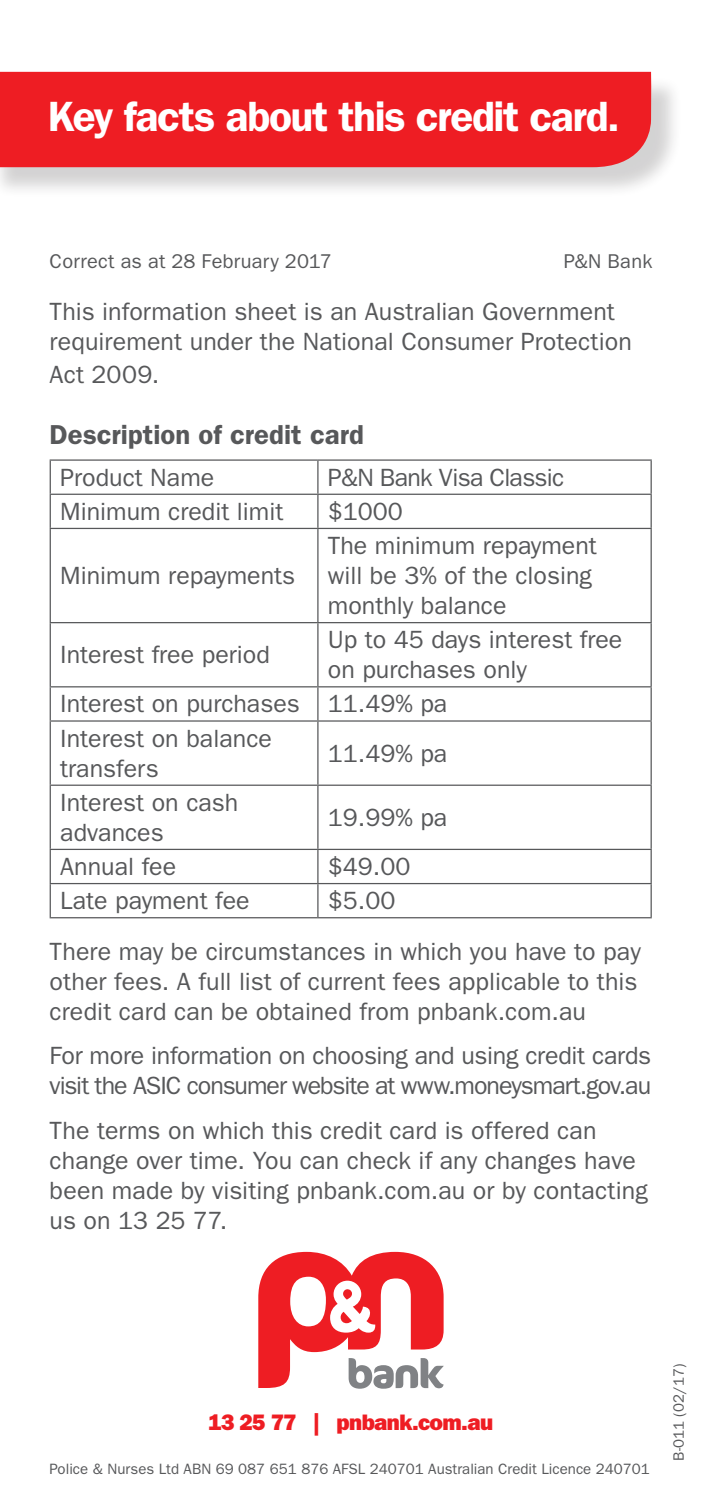
<style>
.page{position:relative;width:702px;height:1489px;background:#fff}
.page>*{position:absolute;margin:0;border:0;box-sizing:border-box;transform-origin:0 0}
.t1{font:600 42.5px "ITC Franklin Gothic Std";letter-spacing:-.03em;color:#fff}
.t2{font:600 27.5px "ITC Franklin Gothic Std";color:#57585a}
.t3{font:25px/30px "ITC Franklin Gothic Std";color:#57585a}
.t4{font:25px "ITC Franklin Gothic Std";letter-spacing:-.03em;color:#57585a}
.t5{font:22.5px "ITC Franklin Gothic Std Hvy";letter-spacing:-.025em;color:#ee1d23}
.t6{font:20px "ITC Franklin Gothic Std";letter-spacing:.015em;color:#57585a}
.t7{font:15px "ITC Franklin Gothic Std";color:#57585a}
</style>
<div class="page">
<div style="left:0;top:76px;width:682px;height:122px;background:#231f20;opacity:.2"></div>
<div style="left:0;top:72px;width:651px;height:95px;background:#ee1d23"></div>
<svg style="left:258px;top:1251px;width:185px;height:137px"></svg>
<hr style="left:50px;top:459px;width:268px;height:1px;background:#57585a">
<hr style="left:50px;top:460px;width:1px;height:33px;background:#57585a">
<hr style="left:318px;top:459px;width:333px;height:1px;background:#57585a">
<hr style="left:317px;top:460px;width:1px;height:33px;background:#57585a">
<hr style="left:650px;top:460px;width:1px;height:33px;background:#57585a">
<hr style="left:50px;top:493px;width:268px;height:2px;background:#57585a">
<hr style="left:50px;top:495px;width:1px;height:33px;background:#57585a">
<hr style="left:318px;top:493px;width:333px;height:2px;background:#57585a">
<hr style="left:317px;top:495px;width:1px;height:33px;background:#57585a">
<hr style="left:650px;top:495px;width:1px;height:33px;background:#57585a">
<hr style="left:50px;top:528px;width:268px;height:1px;background:#57585a">
<hr style="left:50px;top:529px;width:1px;height:93px;background:#57585a">
<hr style="left:318px;top:528px;width:333px;height:1px;background:#57585a">
<hr style="left:317px;top:529px;width:1px;height:93px;background:#57585a">
<hr style="left:650px;top:529px;width:1px;height:93px;background:#57585a">
<hr style="left:50px;top:622px;width:268px;height:1px;background:#57585a">
<hr style="left:50px;top:623px;width:1px;height:63px;background:#57585a">
<hr style="left:318px;top:622px;width:333px;height:1px;background:#57585a">
<hr style="left:317px;top:623px;width:1px;height:63px;background:#57585a">
<hr style="left:650px;top:623px;width:1px;height:63px;background:#57585a">
<hr style="left:50px;top:686px;width:268px;height:1px;background:#57585a">
<hr style="left:50px;top:687px;width:1px;height:33px;background:#57585a">
<hr style="left:318px;top:686px;width:333px;height:1px;background:#57585a">
<hr style="left:317px;top:687px;width:1px;height:33px;background:#57585a">
<hr style="left:650px;top:687px;width:1px;height:33px;background:#57585a">
<hr style="left:50px;top:720px;width:268px;height:1px;background:#57585a">
<hr style="left:50px;top:721px;width:1px;height:63px;background:#57585a">
<hr style="left:318px;top:720px;width:333px;height:1px;background:#57585a">
<hr style="left:317px;top:721px;width:1px;height:63px;background:#57585a">
<hr style="left:650px;top:721px;width:1px;height:63px;background:#57585a">
<hr style="left:50px;top:784px;width:268px;height:1px;background:#57585a">
<hr style="left:50px;top:785px;width:1px;height:63px;background:#57585a">
<hr style="left:318px;top:784px;width:333px;height:1px;background:#57585a">
<hr style="left:317px;top:785px;width:1px;height:63px;background:#57585a">
<hr style="left:650px;top:785px;width:1px;height:63px;background:#57585a">
<hr style="left:50px;top:848px;width:268px;height:2px;background:#57585a">
<hr style="left:50px;top:850px;width:1px;height:32px;background:#57585a">
<hr style="left:318px;top:848px;width:333px;height:2px;background:#57585a">
<hr style="left:317px;top:850px;width:1px;height:32px;background:#57585a">
<hr style="left:650px;top:850px;width:1px;height:32px;background:#57585a">
<hr style="left:50px;top:882px;width:268px;height:2px;background:#57585a">
<hr style="left:50px;top:884px;width:1px;height:33px;background:#57585a">
<hr style="left:318px;top:882px;width:333px;height:2px;background:#57585a">
<hr style="left:317px;top:884px;width:1px;height:33px;background:#57585a">
<hr style="left:650px;top:884px;width:1px;height:33px;background:#57585a">
<hr style="left:50px;top:917px;width:268px;height:1px;background:#57585a">
<hr style="left:318px;top:917px;width:333px;height:1px;background:#57585a">
<h1 class="t1" style="left:48px;top:91px;width:573px">Key facts about this credit card.</h1>
<p class="t6" style="left:50px;top:250px;width:284px">Correct as at 28 February 2017</p>
<p class="t6" style="left:563px;top:250px;width:90px">P&amp;N Bank</p>
<p class="t3" style="left:50px;top:296px;width:583px">This information sheet is an Australian Government requirement under the National Consumer Protection</p>
<p class="t3" style="left:50px;top:359px;width:111px">Act 2009.</p>
<p class="t2" style="left:50px;top:418px;width:316px">Description of credit card</p>
<p class="t3" style="left:60px;top:462px;width:155px">Product Name</p>
<p class="t4" style="left:328px;top:463px;width:238px">P&amp;N Bank Visa Classic</p>
<p class="t3" style="left:60px;top:496px;width:224px">Minimum credit limit</p>
<p class="t3" style="left:328px;top:496px;width:76px">$1000</p>
<p class="t3" style="left:60px;top:560px;width:236px">Minimum repayments</p>
<p class="t3" style="left:328px;top:530px;width:270px">The minimum repayment will be 3% of the closing monthly balance</p>
<p class="t3" style="left:328px;top:625px;width:296px">Up to 45 days interest free on purchases only</p>
<p class="t3" style="left:60px;top:687px;width:388px;line-height:34.2px">Interest on purchases 11.49% pa<br>Interest on balance</p>
<p class="t3" style="left:60px;top:753px;width:100px">transfers</p>
<p class="t3" style="left:60px;top:640px;width:211px">Interest free period</p>
<p class="t3" style="left:328px;top:738px;width:121px">11.49% pa</p>
<p class="t3" style="left:60px;top:787px;width:179px">Interest on cash advances</p>
<p class="t3" style="left:328px;top:802px;width:121px">19.99% pa</p>
<p class="t3" style="left:60px;top:851px;width:117px">Annual fee</p>
<p class="t3" style="left:328px;top:851px;width:84px">$49.00</p>
<p class="t3" style="left:60px;top:885px;width:191px">Late payment fee</p>
<p class="t3" style="left:50px;top:875px;width:592px;line-height:51px;text-indent:278px">$5.00<br>There may be circumstances in which you have to pay</p>
<p class="t3" style="left:50px;top:966px;width:589px">other fees. A full list of current fees applicable to this credit card can be obtained from pnbank.com.au</p>
<p class="t3" style="left:50px;top:1040px;width:603px">For more information on choosing and using credit cards visit the ASIC consumer website at www.moneysmart.gov.au</p>
<p class="t3" style="left:50px;top:1115px;width:599px">The terms on which this credit card is offered can change over time. You can check if any changes have been made by visiting pnbank.com.au or by contacting us on 13 25 77.</p>
<p class="t5" style="left:208px;top:1408px;width:287px">13 25 77 | pnbank.com.au</p>
<p class="t7" style="left:50px;top:1460px;width:601px">Police &amp; Nurses Ltd ABN 69 087 651 876 AFSL 240701 Australian Credit Licence 240701</p>
<p class="t7" style="left:670px;top:1460px;width:98px;rotate:-90deg">B-011 (02/17)</p>
</div>
